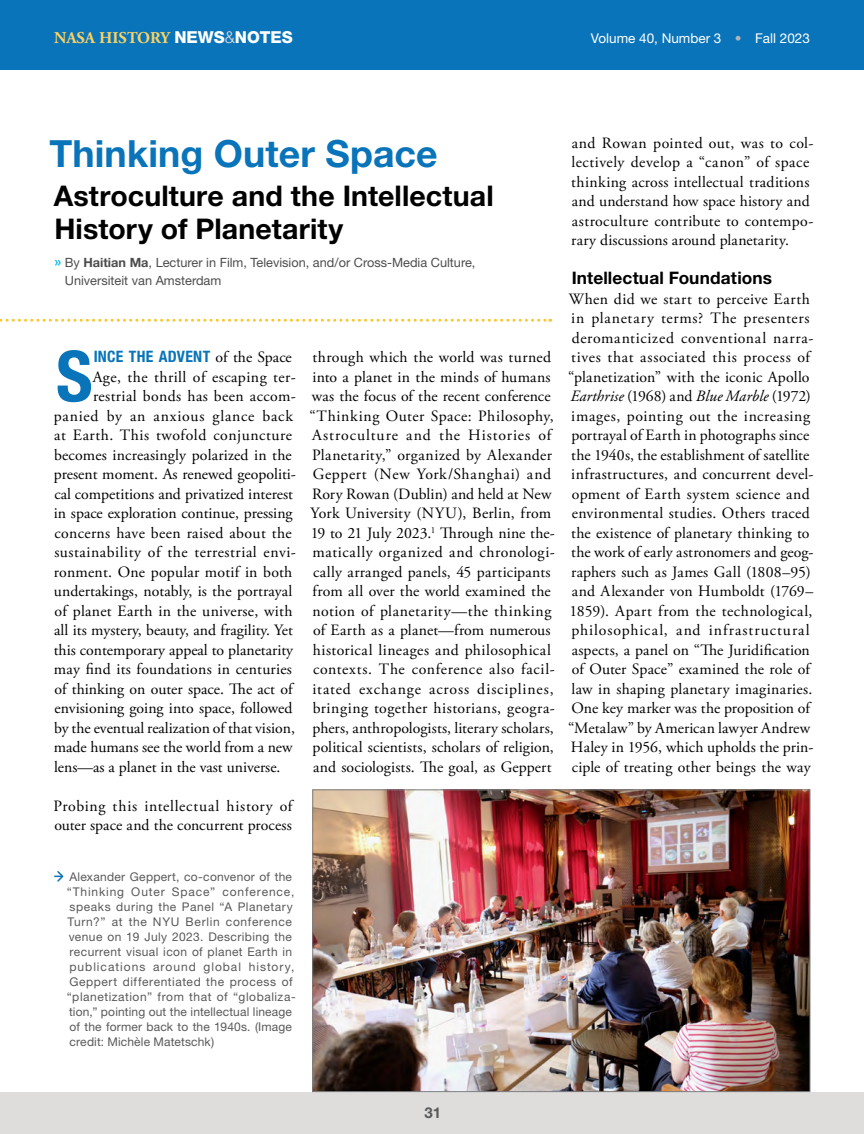
<style>
.page{position:relative;width:864px;height:1134px;background:#fff}
.page>*{position:absolute;margin:0;border:0;box-sizing:border-box;transform-origin:0 0}
.Body_First{font:700 condensed 70.35px "Helvetica Neue LT Std";color:#0974b9}
.H1A_Article_Title{font:700 37.5px "Helvetica Neue LT Std";letter-spacing:.005em;color:#0974b9}
.Article_subtitle{font:700 28.5px/33px "Helvetica Neue LT Std";letter-spacing:.005em;color:#000}
.t1{font:700 17.25px "Helvetica Neue LT Std";letter-spacing:.01em;color:#000}
.t2{font:700 16.5px "Adobe Garamond Pro";color:#fbd262}
.Body{font:15.75px/19.5px "Adobe Garamond Pro";letter-spacing:.02em;color:#000}
.Body_First-2{font:15.75px "Adobe Garamond Pro";letter-spacing:.005em;color:#000}
.Body_First-3{font:15.75px "Adobe Garamond Pro";letter-spacing:.035em;color:#000}
.Body_First-4{font:15.75px "Adobe Garamond Pro";letter-spacing:.025em;color:#000}
.Body_First-5{font:15.75px "Adobe Garamond Pro";letter-spacing:.03em;color:#000}
.Body_First-6{font:15.75px "Adobe Garamond Pro";letter-spacing:.05em;color:#000}
.Body_First-7{font:700 condensed 15.75px "Helvetica Neue LT Std";letter-spacing:.015em;color:#0974b9}
.t3{font:700 15px "Helvetica Neue LT Std";color:#58595b}
.t4{font:13.5px "Helvetica Neue LT Std";color:#fff}
.t5{font:12.75px/18px "Helvetica Neue LT Std";color:#4d4d4f}
.t6{font:12px/15px "Helvetica Neue LT Std";letter-spacing:.04em;color:#58595b}
.s1{font-family:"Helvetica Neue LT Std";font-weight:800;color:#fff}
.s2{font-family:"Helvetica Neue LT Std";font-weight:300;color:#dedddc}
.s3{color:#aeb4b9}
.s4{font-family:"Arial Rounded MT Bold";color:#00b6f1}
.s5{font-weight:700}
.s6{font-family:"Adobe Garamond Pro";font-weight:400;font-stretch:normal;color:#000}
.s7{font-style:italic}
</style>
<div class="page">
<div style="left:0;top:1092px;width:864px;height:42px;background:#dedddc"></div>
<div style="left:0;top:0;width:864px;height:70px;background:#0974b9"></div>
<svg style="left:0;top:319px;width:551px;height:3px"></svg>
<img style="left:314px;top:791px;width:494px;height:299px">
<div style="left:312px;top:789px;width:498px;height:303px;border:1px solid #7e8083"></div>
<svg style="left:55px;top:871px;width:9px;height:11px"></svg>
<p class="t2" style="left:54px;top:28px;width:240px">NASA HISTORY <span class="s1">NEWS</span><span class="s2">&amp;</span><span class="s1">NOTES</span></p>
<p class="t4" style="left:591px;top:30px;width:221px">Volume 40, Number 3 <span class="s3">•</span> Fall 2023</p>
<h1 class="H1A_Article_Title" style="left:49px;top:131px;width:390px">Thinking Outer Space</h1>
<p class="Article_subtitle" style="left:54px;top:179px;width:441px">Astroculture and the Intellectual<br>History of Planetarity</p>
<p class="t5" style="left:65px;top:253px;width:412px;text-indent:-11px"><span class="s4">»</span> By <span class="s5">Haitian Ma</span>, Lecturer in Film, Television, and/or Cross-Media Culture,<br>Universiteit van Amsterdam</p>
<p class="Body_First" style="left:56px;top:334px;width:38px">S</p>
<p class="Body_First-7" style="left:94px;top:347px;width:200px">INCE THE ADVENT <span class="s6">of the Space</span></p>
<p class="Body_First-5" style="left:93px;top:367px;width:205px">Age, the thrill of escaping ter-</p>
<p class="Body_First-4" style="left:93px;top:387px;width:204px">restrial bonds has been accom-</p>
<p class="Body_First-6" style="left:54px;top:406px;width:241px">panied by an anxious glance back</p>
<p class="Body_First-3" style="left:54px;top:426px;width:239px">at Earth. This twofold conjuncture</p>
<p class="Body_First-2" style="left:54px;top:445px;width:239px">becomes increasingly polarized in the</p>
<p class="Body_First-2" style="left:54px;top:465px;width:244px">present moment. As renewed geopoliti-</p>
<p class="Body_First-2" style="left:54px;top:484px;width:240px">cal competitions and privatized interest</p>
<p class="Body_First-2" style="left:54px;top:504px;width:240px">in space exploration continue, pressing</p>
<p class="Body_First-4" style="left:54px;top:523px;width:239px">concerns have been raised about the</p>
<p class="Body_First-3" style="left:54px;top:543px;width:243px">sustainability of the terrestrial envi-</p>
<p class="Body_First-2" style="left:54px;top:562px;width:240px">ronment. One popular motif in both</p>
<p class="Body_First-2" style="left:54px;top:582px;width:240px">undertakings, notably, is the portrayal</p>
<p class="Body_First-2" style="left:54px;top:601px;width:240px">of planet Earth in the universe, with</p>
<p class="Body_First-2" style="left:54px;top:621px;width:240px">all its mystery, beauty, and fragility. Yet</p>
<p class="Body_First-2" style="left:54px;top:640px;width:241px">this contemporary appeal to planetarity</p>
<p class="Body_First-2" style="left:54px;top:660px;width:240px">may find its foundations in centuries</p>
<p class="Body_First-2" style="left:54px;top:679px;width:240px">of thinking on outer space. The act of</p>
<p class="Body_First-2" style="left:54px;top:699px;width:240px">envisioning going into space, followed</p>
<p class="Body_First-2" style="left:54px;top:718px;width:242px">by the eventual realization of that vision,</p>
<p class="Body_First-2" style="left:54px;top:738px;width:240px">made humans see the world from a new</p>
<p class="Body_First-2" style="left:54px;top:757px;width:228px">lens—as a planet in the vast universe.</p>
<p class="Body" style="left:53px;top:797px;width:241px">Probing this intellectual history of outer space and the concurrent process</p>
<p class="Body" style="left:309px;top:348px;width:247px">through which the world was turned into a planet in the minds of humans was the focus of the recent conference “Thinking Outer Space: Philosophy, Astroculture and the Histories of Planetarity,” organized by Alexander Geppert (New York/Shanghai) and Rory Rowan (Dublin) and held at New York University (NYU), Berlin, from 19 to 21 July 2023.<sup>1</sup> Through nine the&shy;matically organized and chronologi&shy;cally arranged panels, 45 participants from all over the world examined the notion of planetarity—the thinking of Earth as a planet—from numerous historical lineages and philosophical contexts. The conference also facil&shy;itated exchange across disciplines, bringing together historians, geogra&shy;phers, anthropologists, literary scholars, political scientists, scholars of religion, and sociologists. The goal, as Geppert</p>
<p class="Body" style="left:571px;top:134px;width:244px">and Rowan pointed out, was to col&shy;lectively develop a “canon” of space thinking across intellectual traditions and understand how space history and astroculture contribute to contempo&shy;rary discussions around planetarity.</p>
<h2 class="t1" style="left:572px;top:267px;width:202px">Intellectual Foundations</h2>
<p class="Body" style="left:568px;top:290px;width:247px">When did we start to perceive Earth in planetary terms? The presenters deromanticized conventional narra&shy;tives that associated this process of “planetization” with the iconic Apollo <span class="s7">Earthrise</span> (1968) and <span class="s7">Blue Marble</span> (1972) images, pointing out the increasing portrayal of Earth in photographs since the 1940s, the establishment of satellite infrastructures, and concurrent devel&shy;opment of Earth system science and environmental studies. Others traced the existence of planetary thinking to the work of early astronomers and geog&shy;raphers such as James Gall (1808–95) and Alexander von Humboldt (1769– 1859). Apart from the technological, philosophical, and infrastructural aspects, a panel on “The Juridification of Outer Space” examined the role of law in shaping planetary imaginaries.<br>One key marker was the proposition of “Metalaw” by American lawyer Andrew Haley in 1956, which upholds the prin&shy;ciple of treating other beings the way</p>
<p class="t6" style="left:67px;top:869px;width:230px">Alexander Geppert, co-convenor of the “Thinking Outer Space” conference, speaks during the Panel “A Planetary Turn?” at the NYU Berlin conference venue on 19 July 2023. Describing the recurrent visual icon of planet Earth in publications around global history, Geppert differentiated the process of “planetization” from that of “globaliza&shy;tion,” pointing out the intellectual lineage of the former back to the 1940s. (Image credit: Michèle Matetschk)</p>
<p class="t3" style="left:425px;top:1103px;width:18px">31</p>
</div>
